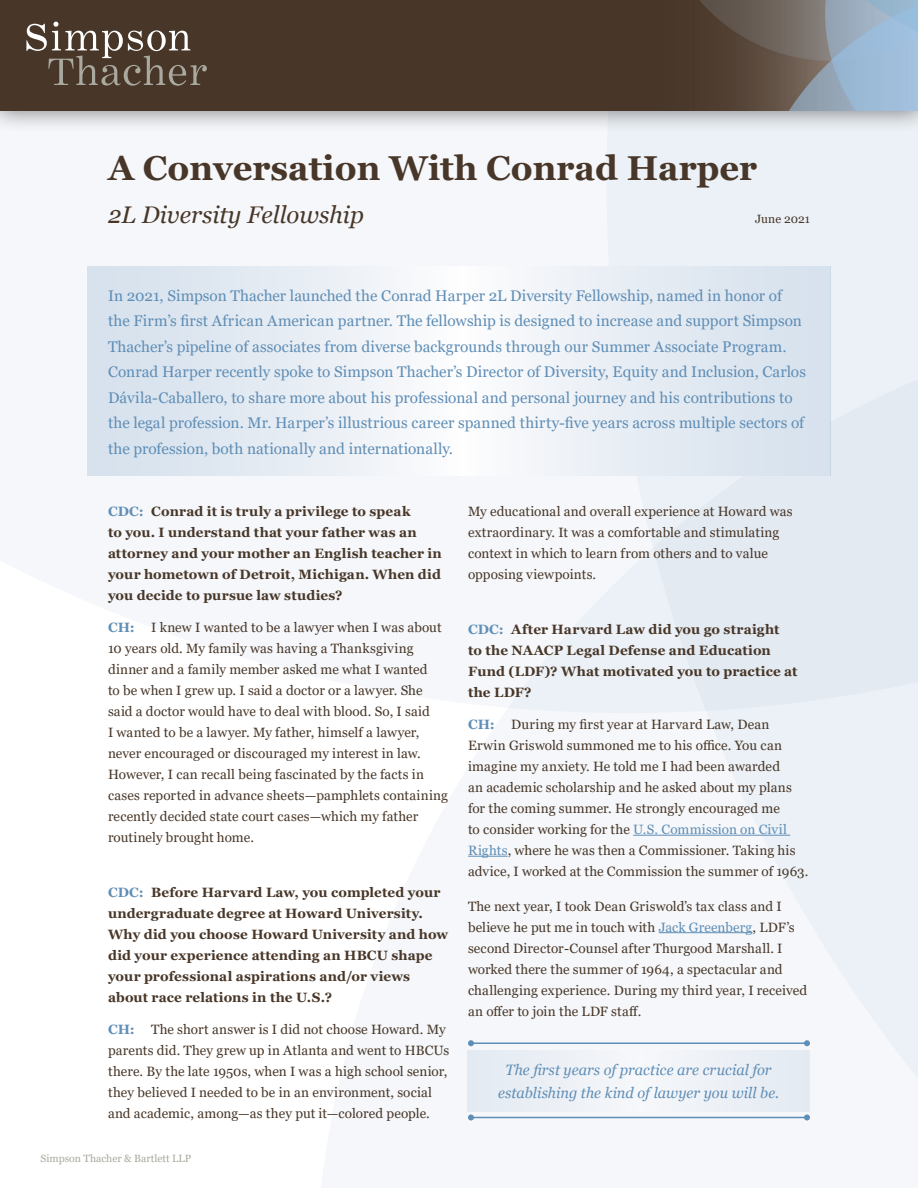
<style>
.page{position:relative;width:918px;height:1188px;background:#fff}
.page>*{position:absolute;margin:0;border:0;box-sizing:border-box;transform-origin:0 0}
.A_Newsletter_title{font:700 34.5px "Georgia";color:#483729}
.A_Newsletter_title-2{font:italic 24px "Georgia";color:#483729}
.E_C-letter{font:15.3px/25.5px "Georgia";letter-spacing:.005em;color:#5f8eb6}
.ST_P_body{font:italic 15px/22.5px "Georgia";color:#5f8eb6;text-align:center}
.D_InterviewText{font:13.5px/21px "Georgia";letter-spacing:.01em;color:#483729}
.D_CD-C{font:700 13.5px/21px "Georgia";letter-spacing:.01em;color:#483729}
.D_InterviewText_2nd{font:13.5px/21px "Georgia";letter-spacing:.01em;color:#483729}
.t1{font:12px "Georgia";color:#483729}
.t2{font:10.5px "Georgia";color:#aaa99f}
.s1{color:#5f8eb6}
.s2{font-weight:700;color:#5f8eb6}
</style>
<div class="page">
<div style="left:607px;top:133px;width:311px;height:170px;background:#ebf1f6"></div>
<svg style="left:467px;top:303px;width:451px;height:818px;fill:#f5f7fa"></svg>
<div style="left:0;top:0;width:918px;height:133px;background:#231f20;opacity:.6"></div>
<img style="left:0;top:0;width:918px;height:111px">
<svg style="left:26px;top:22px;width:181px;height:64px;background:#635548"></svg>
<hr style="left:633px;top:835px;width:157px;height:1px;background:#5f8eb6">
<hr style="left:468px;top:856px;width:40px;height:1px;background:#5f8eb6">
<hr style="left:659px;top:932px;width:94px;height:1px;background:#5f8eb6">
<svg style="left:88px;top:267px;width:742px;height:209px"></svg>
<div style="left:468px;top:1050px;width:342px;height:61px;background:#ecf0f6"></div>
<hr style="left:471px;top:1042px;width:336px;height:2px;background:#5f8eb6">
<svg style="left:468px;top:1040px;width:6px;height:6px"></svg>
<svg style="left:804px;top:1040px;width:6px;height:6px"></svg>
<hr style="left:471px;top:1117px;width:336px;height:1px;background:#5f8eb6">
<svg style="left:468px;top:1114px;width:6px;height:6px"></svg>
<svg style="left:804px;top:1114px;width:6px;height:6px"></svg>
<p class="A_Newsletter_title" style="left:108px;top:146px;width:651px">A Conversation With Conrad Harper</p>
<p class="A_Newsletter_title-2" style="left:108px;top:199px;width:257px">2L Diversity Fellowship</p>
<p class="t1" style="left:755px;top:211px;width:56px">June 2021</p>
<p class="E_C-letter" style="left:108px;top:283px;width:700px">In 2021, Simpson Thacher launched the Conrad Harper 2L Diversity Fellowship, named in honor of the Firm’s first African American partner. The fellowship is designed to increase and support Simpson Thacher’s pipeline of associates from diverse backgrounds through our Summer Associate Program.<br>Conrad Harper recently spoke to Simpson Thacher’s Director of Diversity, Equity and Inclusion, Carlos Dávila-Caballero, to share more about his professional and personal journey and his contributions to the legal profession. Mr. Harper’s illustrious career spanned thirty-five years across multiple sectors of the profession, both nationally and internationally.</p>
<p class="D_CD-C" style="left:108px;top:501px;width:335px"><span class="s1">CDC:</span> Conrad it is truly a privilege to speak<br>to you. I understand that your father was an attorney and your mother an English teacher in your hometown of Detroit, Michigan. When did you decide to pursue law studies?</p>
<p class="D_InterviewText" style="left:108px;top:617px;width:342px"><span class="s2">CH:</span> I knew I wanted to be a lawyer when I was about 10 years old. My family was having a Thanksgiving dinner and a family member asked me what I wanted<br>to be when I grew up. I said a doctor or a lawyer. She said a doctor would have to deal with blood. So, I said<br>I wanted to be a lawyer. My father, himself a lawyer, never encouraged or discouraged my interest in law.<br>However, I can recall being fascinated by the facts in cases reported in advance sheets—pamphlets containing recently decided state court cases—which my father routinely brought home.</p>
<p class="D_CD-C" style="left:108px;top:882px;width:342px"><span class="s1">CDC:</span> Before Harvard Law, you completed your undergraduate degree at Howard University.<br>Why did you choose Howard University and how did your experience attending an HBCU shape your professional aspirations and/or views about race relations in the U.S.?</p>
<p class="D_InterviewText" style="left:108px;top:1019px;width:343px"><span class="s2">CH:</span> The short answer is I did not choose Howard. My parents did. They grew up in Atlanta and went to HBCUs there. By the late 1950s, when I was a high school senior, they believed I needed to be in an environment, social and academic, among—as they put it—colored people.</p>
<p class="t2" style="left:40px;top:1152px;width:152px">Simpson Thacher &amp; Bartlett LLP</p>
<p class="D_InterviewText" style="left:468px;top:502px;width:326px">My educational and overall experience at Howard was extraordinary. It was a comfortable and stimulating context in which to learn from others and to value opposing viewpoints.</p>
<p class="D_CD-C" style="left:468px;top:619px;width:331px"><span class="s1">CDC:</span> After Harvard Law did you go straight<br>to the NAACP Legal Defense and Education Fund (LDF)? What motivated you to practice at the LDF?</p>
<p class="D_InterviewText" style="left:468px;top:714px;width:342px"><span class="s2">CH:</span> During my first year at Harvard Law, Dean Erwin Griswold summoned me to his office. You can imagine my anxiety. He told me I had been awarded<br>an academic scholarship and he asked about my plans for the coming summer. He strongly encouraged me<br>to consider working for the <span class="s1">U.S. Commission on Civil Rights</span>, where he was then a Commissioner. Taking his advice, I worked at the Commission the summer of 1963.</p>
<p class="D_InterviewText_2nd" style="left:468px;top:896px;width:341px">The next year, I took Dean Griswold’s tax class and I believe he put me in touch with <span class="s1">Jack Greenberg</span>, LDF’s second Director-Counsel after Thurgood Marshall. I worked there the summer of 1964, a spectacular and challenging experience. During my third year, I received an offer to join the LDF staff.</p>
<p class="ST_P_body" style="left:498px;top:1059px;width:283px">The first years of practice are crucial for establishing the kind of lawyer you will be.</p>
</div>
